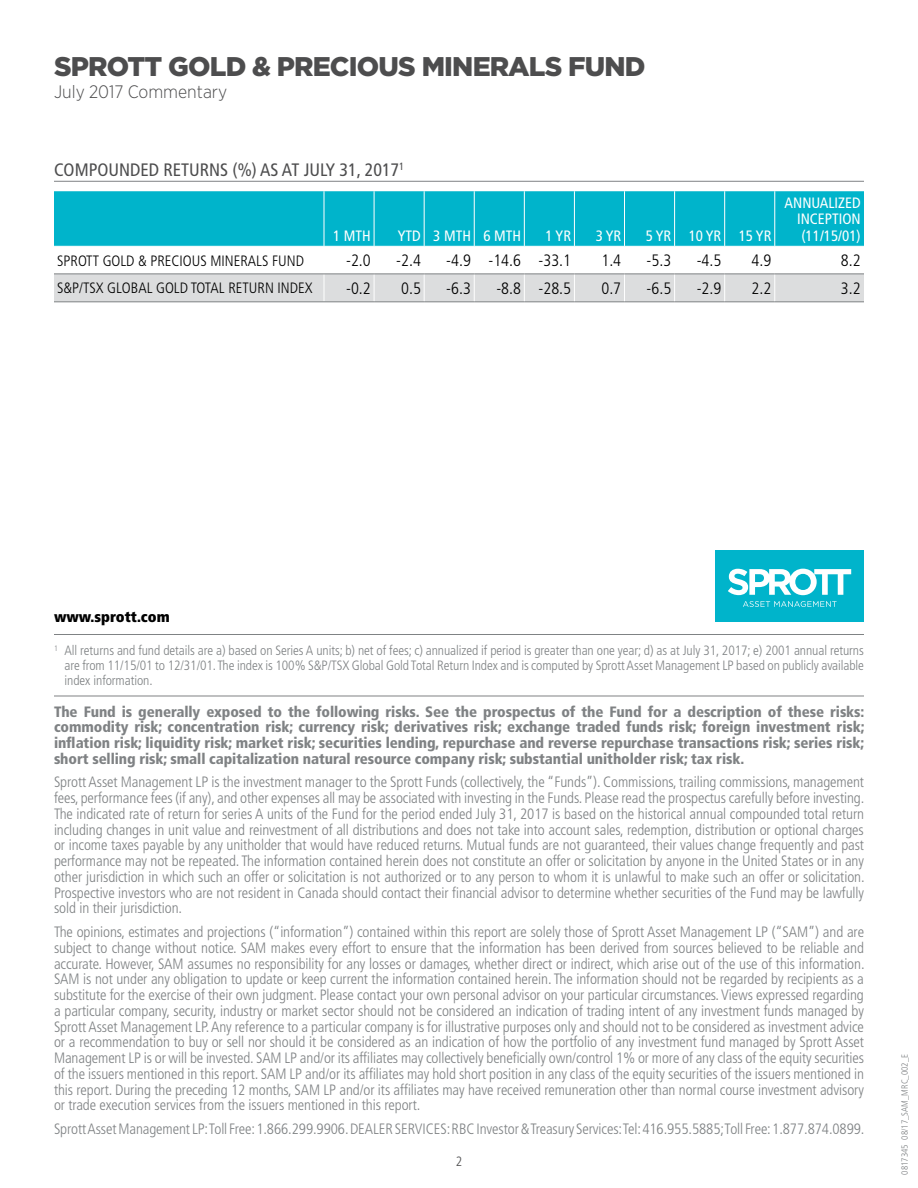
<style>
.page{position:relative;width:918px;height:1188px;background:#fff}
.page>*{position:absolute;margin:0;border:0;box-sizing:border-box;transform-origin:0 0}
.t1{font:900 27px "Gotham";letter-spacing:-.03em;color:#4d4d4e}
.t2{font:condensed 18px "Frutiger LT Std";color:#4d4d4e}
.t3{font:300 18px "Gotham Narrow";color:#4d4d4e}
.t4{font:300 condensed 16.5px "Frutiger LT Std";color:#000}
.t5{font:300 condensed 15px/15.8px "Frutiger LT Std";letter-spacing:-.005em;color:#7f8284;text-align:justify}
.t6{font:900 condensed 15px/15.8px "Frutiger LT Std";letter-spacing:-.005em;color:#7f8284;text-align:justify}
.t7{font:300 condensed 15px "Frutiger LT Std";color:#000}
.t8{font:condensed 15px/16.5px "Frutiger LT Std";color:#fff;text-align:justify}
.t9{font:900 condensed 15px "Frutiger LT Std";color:#000}
.t10{font:300 condensed 13.5px/15px "Frutiger LT Std";letter-spacing:-.005em;color:#7f8284;text-align:justify}
.t11{font:300 condensed 13.5px "Frutiger LT Std";color:#4d4d4e}
.t12{font:300 condensed 9px "Frutiger LT Std";color:#7f8284}
</style>
<div class="page">
<hr style="left:54px;top:634px;width:810px;height:1px;background:#7f8284">
<hr style="left:54px;top:696px;width:810px;height:1px;background:#7f8284">
<hr style="left:54px;top:181px;width:810px;height:1px;background:#7f8284">
<div style="left:54px;top:191px;width:810px;height:55px;background:#00b4cb"></div>
<hr style="left:324px;top:191px;width:1px;height:55px;background:#fff">
<hr style="left:374px;top:191px;width:1px;height:55px;background:#fff">
<hr style="left:424px;top:191px;width:1px;height:55px;background:#fff">
<hr style="left:474px;top:191px;width:1px;height:55px;background:#fff">
<hr style="left:524px;top:191px;width:1px;height:55px;background:#fff">
<hr style="left:574px;top:191px;width:1px;height:55px;background:#fff">
<hr style="left:624px;top:191px;width:1px;height:55px;background:#fff">
<hr style="left:674px;top:191px;width:1px;height:55px;background:#fff">
<hr style="left:724px;top:191px;width:1px;height:55px;background:#fff">
<hr style="left:774px;top:191px;width:1px;height:55px;background:#fff">
<svg style="left:54px;top:273px;width:810px;height:28px"></svg>
<hr style="left:54px;top:274px;width:270px;height:1px;background:#7f8284">
<hr style="left:324px;top:274px;width:50px;height:1px;background:#7f8284">
<hr style="left:374px;top:274px;width:50px;height:1px;background:#7f8284">
<hr style="left:424px;top:274px;width:50px;height:1px;background:#7f8284">
<hr style="left:474px;top:274px;width:50px;height:1px;background:#7f8284">
<hr style="left:524px;top:274px;width:50px;height:1px;background:#7f8284">
<hr style="left:574px;top:274px;width:51px;height:1px;background:#7f8284">
<hr style="left:625px;top:274px;width:50px;height:1px;background:#7f8284">
<hr style="left:675px;top:274px;width:50px;height:1px;background:#7f8284">
<hr style="left:725px;top:274px;width:50px;height:1px;background:#7f8284">
<hr style="left:775px;top:274px;width:89px;height:1px;background:#7f8284">
<hr style="left:54px;top:301px;width:270px;height:1px;background:#7f8284">
<hr style="left:324px;top:301px;width:50px;height:1px;background:#7f8284">
<hr style="left:374px;top:301px;width:50px;height:1px;background:#7f8284">
<hr style="left:424px;top:301px;width:50px;height:1px;background:#7f8284">
<hr style="left:474px;top:301px;width:50px;height:1px;background:#7f8284">
<hr style="left:524px;top:301px;width:50px;height:1px;background:#7f8284">
<hr style="left:574px;top:301px;width:51px;height:1px;background:#7f8284">
<hr style="left:625px;top:301px;width:50px;height:1px;background:#7f8284">
<hr style="left:675px;top:301px;width:50px;height:1px;background:#7f8284">
<hr style="left:725px;top:301px;width:50px;height:1px;background:#7f8284">
<hr style="left:775px;top:301px;width:89px;height:1px;background:#7f8284">
<div style="left:716px;top:550px;width:148px;height:72px;background:#00b4cb"></div>
<svg style="left:728px;top:569px;width:123px;height:26px"></svg>
<svg style="left:743px;top:601px;width:94px;height:6px"></svg>
<h1 class="t1" style="left:54px;top:47px;width:593px">SPROTT GOLD &amp; PRECIOUS MINERALS FUND</h1>
<p class="t3" style="left:54px;top:81px;width:175px">July 2017 Commentary</p>
<p class="t2" style="left:54px;top:159px;width:352px">COMPOUNDED RETURNS (%) AS AT JULY 31, 2017<sup>1</sup></p>
<p class="t8" style="left:333px;top:228px;width:39px">1 MTH</p>
<p class="t8" style="left:398px;top:228px;width:125px">YTD 3 MTH 6 MTH</p>
<p class="t8" style="left:546px;top:228px;width:27px">1 YR</p>
<p class="t8" style="left:596px;top:228px;width:27px">3 YR</p>
<p class="t8" style="left:646px;top:228px;width:127px">5 YR 10 YR 15 YR</p>
<p class="t8" style="left:797px;top:195px;width:65px;text-indent:-12px">ANNUALIZED INCEPTION (11/15/01)</p>
<p class="t7" style="left:57px;top:252px;width:248px">SPROTT GOLD &amp; PRECIOUS MINERALS FUND</p>
<p class="t4" style="left:346px;top:251px;width:26px">-2.0</p>
<p class="t4" style="left:396px;top:251px;width:26px">-2.4</p>
<p class="t4" style="left:446px;top:251px;width:126px">-4.9 -14.6 -33.1</p>
<p class="t4" style="left:601px;top:251px;width:21px">1.4</p>
<p class="t4" style="left:647px;top:251px;width:26px">-5.3</p>
<p class="t4" style="left:697px;top:251px;width:26px">-4.5</p>
<p class="t4" style="left:752px;top:251px;width:21px">4.9</p>
<p class="t4" style="left:841px;top:251px;width:21px">8.2</p>
<p class="t7" style="left:57px;top:280px;width:257px">S&amp;P/TSX GLOBAL GOLD TOTAL RETURN INDEX</p>
<p class="t4" style="left:346px;top:279px;width:26px">-0.2</p>
<p class="t4" style="left:401px;top:279px;width:21px">0.5</p>
<p class="t4" style="left:446px;top:279px;width:26px">-6.3</p>
<p class="t4" style="left:496px;top:279px;width:76px">-8.8 -28.5</p>
<p class="t4" style="left:601px;top:279px;width:21px">0.7</p>
<p class="t4" style="left:647px;top:279px;width:26px">-6.5</p>
<p class="t4" style="left:697px;top:279px;width:26px">-2.9</p>
<p class="t4" style="left:752px;top:279px;width:21px">2.2</p>
<p class="t4" style="left:841px;top:279px;width:21px">3.2</p>
<p class="t9" style="left:54px;top:608px;width:117px">www.sprott.com</p>
<p class="t10" style="left:64px;top:643px;width:801px;text-indent:-10px"><sup>1</sup> All returns and fund details are a) based on Series A units; b) net of fees; c) annualized if period is greater than one year; d) as at July 31, 2017; e) 2001 annual returns are from 11/15/01 to 12/31/01. The index is 100% S&amp;P/TSX Global Gold Total Return Index and is computed by Sprott Asset Management LP based on publicly available index information.</p>
<p class="t6" style="left:54px;top:704px;width:812px">The Fund is generally exposed to the following risks. See the prospectus of the Fund for a description of these risks: commodity risk; concentration risk; currency risk; derivatives risk; exchange traded funds risk; foreign investment risk; inflation risk; liquidity risk; market risk; securities lending, repurchase and reverse repurchase transactions risk; series risk; short selling risk; small capitalization natural resource company risk; substantial unitholder risk; tax risk.</p>
<p class="t5" style="left:54px;top:775px;width:812px">Sprott Asset Management LP is the investment manager to the Sprott Funds (collectively, the “Funds”). Commissions, trailing commissions, management fees, performance fees (if any), and other expenses all may be associated with investing in the Funds. Please read the prospectus carefully before investing.<br>The indicated rate of return for series A units of the Fund for the period ended July 31, 2017 is based on the historical annual compounded total return including changes in unit value and reinvestment of all distributions and does not take into account sales, redemption, distribution or optional charges or income taxes payable by any unitholder that would have reduced returns. Mutual funds are not guaranteed, their values change frequently and past performance may not be repeated. The information contained herein does not constitute an offer or solicitation by anyone in the United States or in any other jurisdiction in which such an offer or solicitation is not authorized or to any person to whom it is unlawful to make such an offer or solicitation.<br>Prospective investors who are not resident in Canada should contact their financial advisor to determine whether securities of the Fund may be lawfully sold in their jurisdiction.</p>
<p class="t5" style="left:54px;top:924px;width:812px">The opinions, estimates and projections (“information”) contained within this report are solely those of Sprott Asset Management LP (“SAM”) and are subject to change without notice. SAM makes every effort to ensure that the information has been derived from sources believed to be reliable and accurate. However, SAM assumes no responsibility for any losses or damages, whether direct or indirect, which arise out of the use of this information.<br>SAM is not under any obligation to update or keep current the information contained herein. The information should not be regarded by recipients as a substitute for the exercise of their own judgment. Please contact your own personal advisor on your particular circumstances. Views expressed regarding a particular company, security, industry or market sector should not be considered an indication of trading intent of any investment funds managed by Sprott Asset Management LP. Any reference to a particular company is for illustrative purposes only and should not to be considered as investment advice or a recommendation to buy or sell nor should it be considered as an indication of how the portfolio of any investment fund managed by Sprott Asset Management LP is or will be invested. SAM LP and/or its affiliates may collectively beneficially own/control 1% or more of any class of the equity securities of the issuers mentioned in this report. SAM LP and/or its affiliates may hold short position in any class of the equity securities of the issuers mentioned in this report. During the preceding 12 months, SAM LP and/or its affiliates may have received remuneration other than normal course investment advisory or trade execution services from the issuers mentioned in this report.</p>
<p class="t5" style="left:54px;top:1121px;width:812px">Sprott Asset Management LP: Toll Free: 1.866.299.9906. DEALER SERVICES: RBC Investor &amp; Treasury Services: Tel: 416.955.5885; Toll Free: 1.877.874.0899.</p>
<p class="t11" style="left:456px;top:1154px;width:8px">2</p>
<p class="t12" style="left:900px;top:1174px;width:122px;rotate:-90deg">0817345 08/17_SAM_MRC_002_E</p>
</div>
